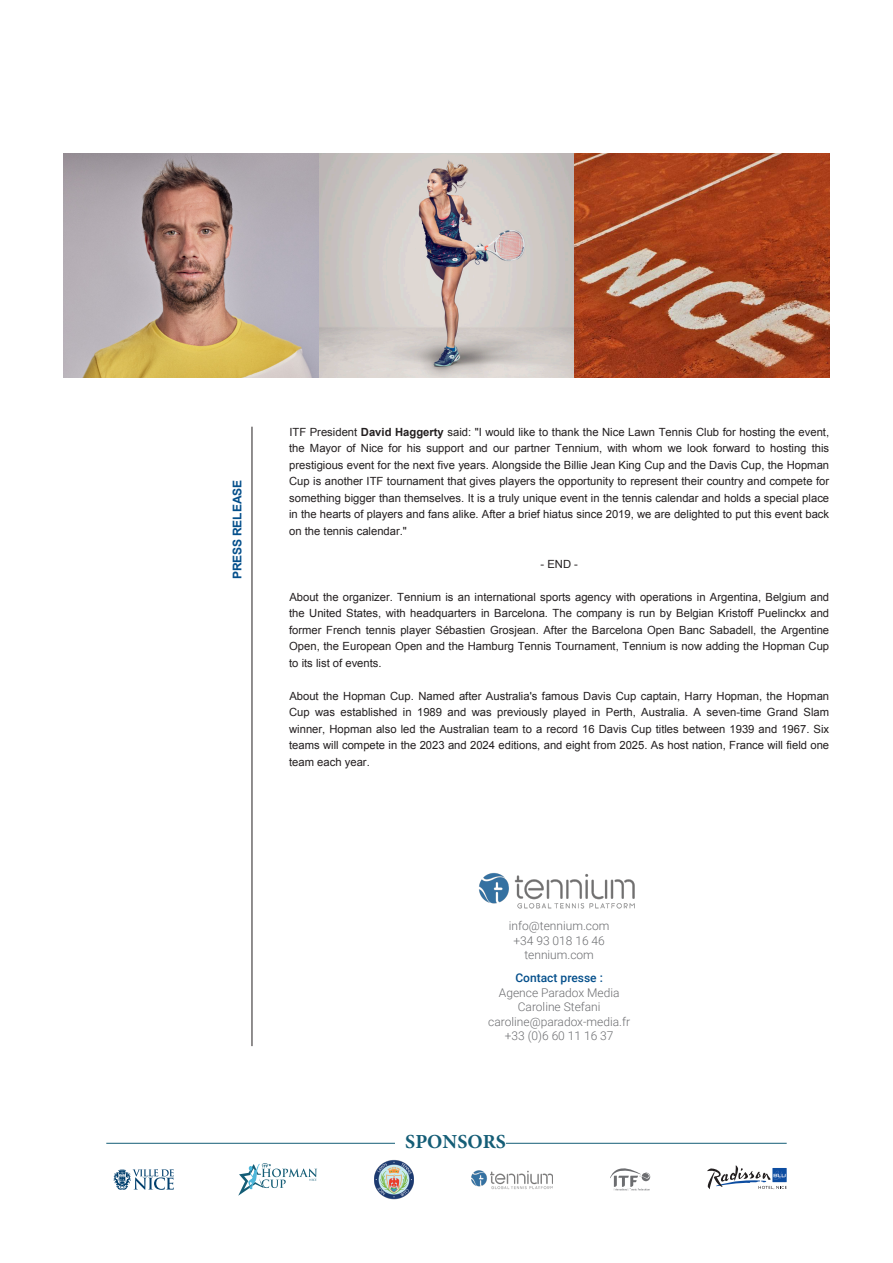
<style>
.page{position:relative;width:893px;height:1263px;background:#fff}
.page>*{position:absolute;margin:0;border:0;box-sizing:border-box;transform-origin:0 0}
.t1{font:700 19.95px "Minion Pro";color:#145d76}
.t2{font:300 12px/14.4px "Roboto";color:#6c6d70;text-align:center}
.t3{font:500 12px "Roboto";color:#044f8b}
.t4{font:700 12px "Arial";color:#044f8b}
.t5{font:11.25px/16.5px "Arial";color:#231f20;text-align:justify}
.s1{font-weight:700}
</style>
<div class="page">
<hr style="left:252px;top:427px;width:1px;height:619px;background:#231f20">
<img style="left:64px;top:153px;width:765px;height:224px">
<img style="left:479px;top:873px;width:156px;height:36px">
<svg style="left:610px;top:1168px;width:40px;height:22px"></svg>
<svg style="left:238px;top:1163px;width:79px;height:33px"></svg>
<svg style="left:114px;top:1169px;width:60px;height:21px"></svg>
<img style="left:374px;top:1160px;width:40px;height:39px">
<svg style="left:707px;top:1165px;width:80px;height:24px"></svg>
<hr style="left:106px;top:1143px;width:681px;height:1px;background:#145d76">
<div style="left:395px;top:1134px;width:110px;height:16px;background:#fff"></div>
<img style="left:471px;top:1170px;width:82px;height:19px">
<p class="t4" style="left:229px;top:579px;width:101px;rotate:-90deg">PRESS RELEASE</p>
<p class="t5" style="left:289px;top:423px;width:542px">ITF President <span class="s1">David Haggerty</span> said: "I would like to thank the Nice Lawn Tennis Club for hosting the event, the Mayor of Nice for his support and our partner Tennium, with whom we look forward to hosting this prestigious event for the next five years. Alongside the Billie Jean King Cup and the Davis Cup, the Hopman Cup is another ITF tournament that gives players the opportunity to represent their country and compete for something bigger than themselves. It is a truly unique event in the tennis calendar and holds a special place in the hearts of players and fans alike. After a brief hiatus since 2019, we are delighted to put this event back on the tennis calendar."</p>
<p class="t5" style="left:540px;top:555px;width:39px">- END -</p>
<p class="t5" style="left:289px;top:588px;width:542px">About the organizer. Tennium is an international sports agency with operations in Argentina, Belgium and the United States, with headquarters in Barcelona. The company is run by Belgian Kristoff Puelinckx and former French tennis player Sébastien Grosjean. After the Barcelona Open Banc Sabadell, the Argentine Open, the European Open and the Hamburg Tennis Tournament, Tennium is now adding the Hopman Cup to its list of events.</p>
<p class="t5" style="left:289px;top:687px;width:542px">About the Hopman Cup. Named after Australia's famous Davis Cup captain, Harry Hopman, the Hopman Cup was established in 1989 and was previously played in Perth, Australia. A seven-time Grand Slam winner, Hopman also led the Australian team to a record 16 Davis Cup titles between 1939 and 1967. Six teams will compete in the 2023 and 2024 editions, and eight from 2025. As host nation, France will field one team each year.</p>
<p class="t2" style="left:509px;top:918px;width:102px">info@tennium.com</p>
<p class="t2" style="left:513px;top:933px;width:93px">+34 93 018 16 46</p>
<p class="t2" style="left:524px;top:947px;width:71px">tennium.com</p>
<p class="t3" style="left:515px;top:970px;width:89px">Contact presse :</p>
<p class="t2" style="left:499px;top:985px;width:122px">Agence Paradox Media<br>Caroline Stefani</p>
<p class="t2" style="left:488px;top:1013px;width:143px">caroline@paradox-media.fr</p>
<p class="t2" style="left:505px;top:1028px;width:110px">+33 (0)6 60 11 16 37</p>
<p class="t1" style="left:405px;top:1128px;width:102px">SPONSORS</p>
</div>
